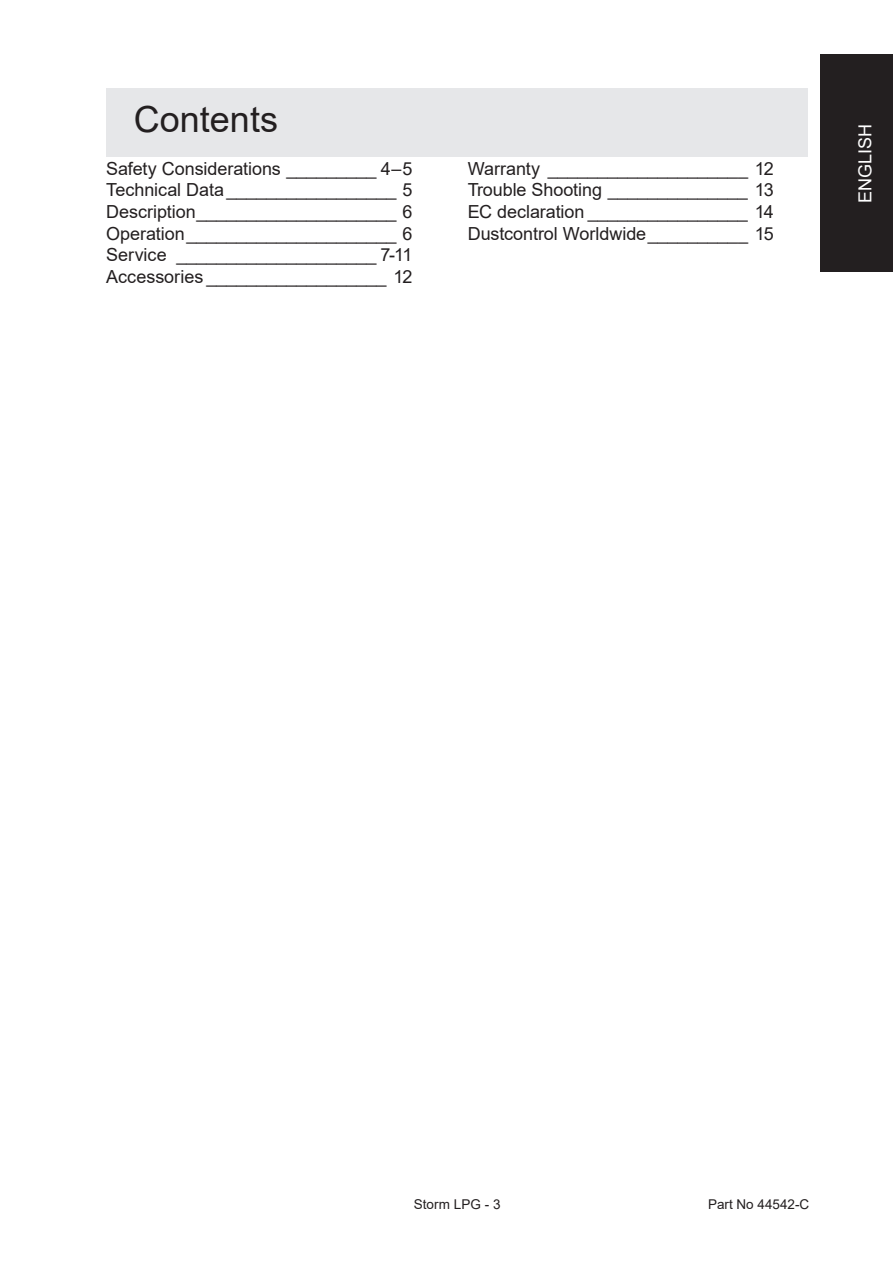
<style>
.page{position:relative;width:893px;height:1263px;background:#fff}
.page>*{position:absolute;margin:0;border:0;box-sizing:border-box;transform-origin:0 0}
.Innehåll_rubrik{font:36px "Arial";color:#231f20}
.innehåll{font:18px/21.6px "Arial";letter-spacing:-.005em;color:#231f20;text-align:justify}
.Tabelltext{font:18px "Arial";letter-spacing:-.005em;color:#fff}
.t1{font:13.5px "Arial";color:#231f20}
</style>
<div class="page">
<div style="left:106px;top:88px;width:702px;height:68px;background:#e6e7e9"></div>
<div style="left:821px;top:54px;width:72px;height:217px;background:#231f20"></div>
<p class="Innehåll_rubrik" style="left:134px;top:94px;width:146px">Contents</p>
<p class="innehåll" style="left:106px;top:157px;width:308px">Safety Considerations _________ 4–5<br>Technical Data_________________ 5<br>Description____________________ 6<br>Operation_____________________ 6<br>Service ____________________ 7-11<br>Accessories __________________ 12</p>
<p class="innehåll" style="left:468px;top:157px;width:308px">Warranty ____________________ 12<br>Trouble Shooting ______________ 13<br>EC declaration ________________ 14<br>Dustcontrol Worldwide__________ 15</p>
<p class="Tabelltext" style="left:853px;top:203px;width:80px;rotate:-90deg">ENGLISH</p>
<p class="t1" style="left:414px;top:1195px;width:88px">Storm LPG - 3</p>
<p class="t1" style="left:708px;top:1195px;width:103px">Part No 44542-C</p>
</div>
